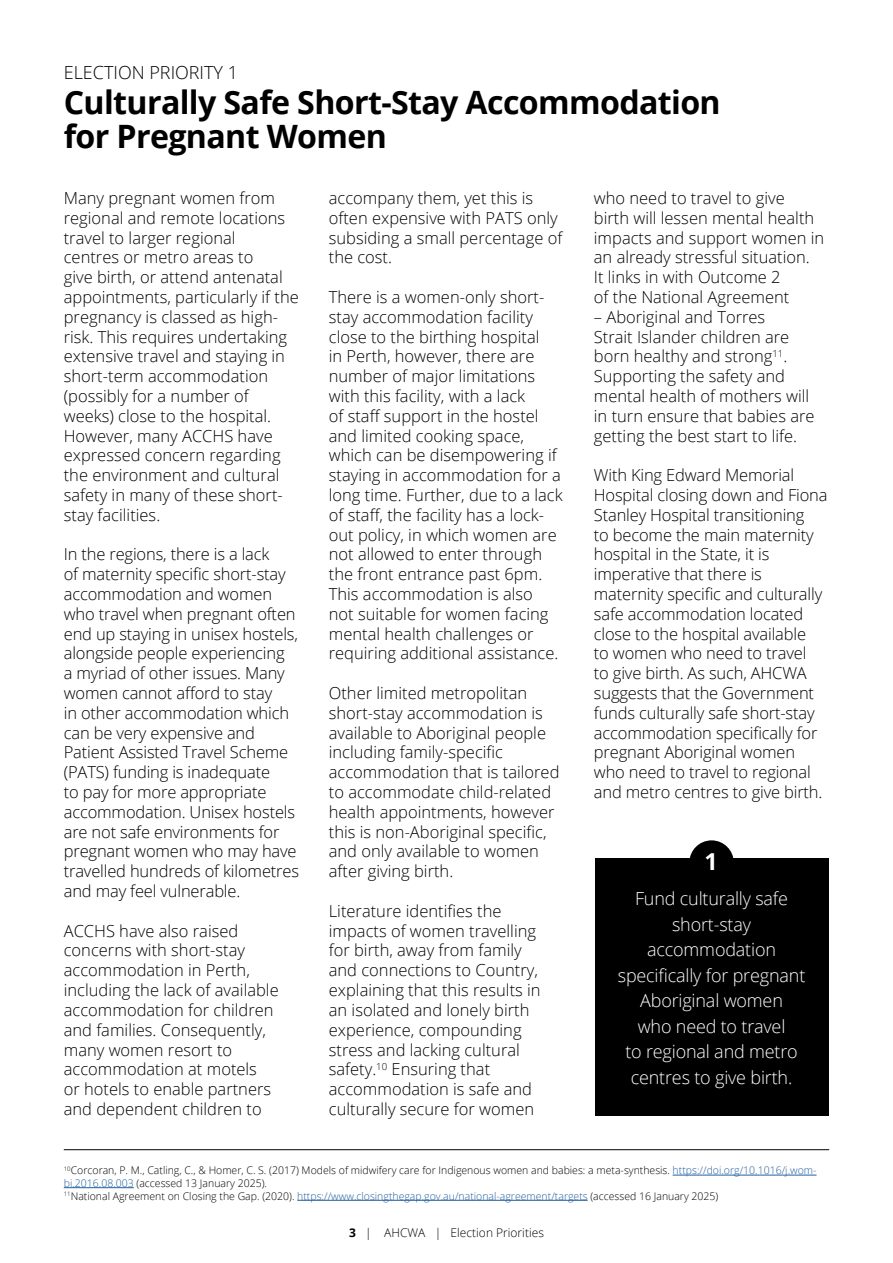
<style>
.page{position:relative;width:893px;height:1263px;background:#fff}
.page>*{position:absolute;margin:0;border:0;box-sizing:border-box;transform-origin:0 0}
.t1{font:700 32.1px/34.5px "Open Sans";letter-spacing:-.02em;color:#000}
.t2{font:700 23.4px "Open Sans";color:#fff}
.t3{font:300 18px/25.5px "Open Sans";letter-spacing:-.01em;color:#fff;text-align:center}
.t4{font:300 18px "Open Sans";color:#000}
.t5{font:300 16.5px/19.8px "Open Sans";color:#000}
.t6{font:300 12px "Open Sans";color:#000}
.t7{font:300 10.5px/12.6px "Open Sans";color:#000}
.s1{color:#215e9e}
.s2{font-weight:700}
</style>
<div class="page">
<div style="left:595px;top:858px;width:233px;height:258px;background:#000"></div>
<div style="left:689px;top:840px;width:45px;height:45px;background:#000;border-radius:50%"></div>
<hr style="left:673px;top:1175px;width:143px;height:1px;background:#215e9e">
<hr style="left:64px;top:1187px;width:70px;height:1px;background:#215e9e">
<hr style="left:297px;top:1200px;width:291px;height:1px;background:#215e9e">
<hr style="left:64px;top:1149px;width:765px;height:1px;background:#000">
<p class="t4" style="left:64px;top:61px;width:176px">ELECTION PRIORITY 1</p>
<h1 class="t1" style="left:64px;top:84px;width:658px">Culturally Safe Short-Stay Accommodation for Pregnant Women</h1>
<p class="t5" style="left:64px;top:188px;width:237px">Many pregnant women from regional and remote locations travel to larger regional<br>centres or metro areas to<br>give birth, or attend antenatal appointments, particularly if the pregnancy is classed as high&shy;risk. This requires undertaking extensive travel and staying in short-term accommodation (possibly for a number of weeks) close to the hospital.<br>However, many ACCHS have expressed concern regarding the environment and cultural safety in many of these short&shy;stay facilities.</p>
<p class="t5" style="left:64px;top:544px;width:237px">In the regions, there is a lack<br>of maternity specific short-stay accommodation and women who travel when pregnant often end up staying in unisex hostels, alongside people experiencing<br>a myriad of other issues. Many women cannot afford to stay<br>in other accommodation which can be very expensive and<br>Patient Assisted Travel Scheme (PATS) funding is inadequate<br>to pay for more appropriate accommodation. Unisex hostels are not safe environments for pregnant women who may have travelled hundreds of kilometres and may feel vulnerable.</p>
<p class="t5" style="left:64px;top:920px;width:216px">ACCHS have also raised concerns with short-stay accommodation in Perth, including the lack of available accommodation for children and families. Consequently, many women resort to accommodation at motels<br>or hotels to enable partners and dependent children to</p>
<p class="t5" style="left:594px;top:188px;width:232px">who need to travel to give<br>birth will lessen mental health impacts and support women in an already stressful situation.<br>It links in with Outcome 2<br>of the National Agreement</p>
<p class="t5" style="left:594px;top:306px;width:222px">– Aboriginal and Torres<br>Strait Islander children are born healthy and strong<sup>11</sup>.<br>Supporting the safety and mental health of mothers will in turn ensure that babies are getting the best start to life.</p>
<p class="t5" style="left:594px;top:465px;width:235px">With King Edward Memorial<br>Hospital closing down and Fiona<br>Stanley Hospital transitioning<br>to become the main maternity hospital in the State, it is imperative that there is maternity specific and culturally safe accommodation located close to the hospital available<br>to women who need to travel<br>to give birth. As such, AHCWA suggests that the Government funds culturally safe short-stay accommodation specifically for pregnant Aboriginal women who need to travel to regional and metro centres to give birth.</p>
<p class="t5" style="left:329px;top:188px;width:235px">accompany them, yet this is often expensive with PATS only subsiding a small percentage of the cost.</p>
<p class="t5" style="left:329px;top:287px;width:235px">There is a women-only short&shy;stay accommodation facility close to the birthing hospital<br>in Perth, however, there are number of major limitations with this facility, with a lack<br>of staff support in the hostel and limited cooking space, which can be disempowering if staying in accommodation for a long time. Further, due to a lack of staff, the facility has a lock&shy;out policy, in which women are not allowed to enter through the front entrance past 6pm.<br>This accommodation is also<br>not suitable for women facing mental health challenges or requiring additional assistance.</p>
<p class="t5" style="left:329px;top:683px;width:232px">Other limited metropolitan short-stay accommodation is available to Aboriginal people including family-specific accommodation that is tailored to accommodate child-related health appointments, however this is non-Aboriginal specific, and only available to women after giving birth.</p>
<p class="t5" style="left:329px;top:900px;width:213px">Literature identifies the impacts of women travelling for birth, away from family and connections to Country, explaining that this results in an isolated and lonely birth experience, compounding stress and lacking cultural safety.<sup>10</sup> Ensuring that accommodation is safe and culturally secure for women</p>
<h2 class="t2" style="left:704px;top:845px;width:15px">1</h2>
<p class="t3" style="left:618px;top:885px;width:189px">Fund culturally safe short-stay accommodation specifically for pregnant<br>Aboriginal women<br>who need to travel<br>to regional and metro centres to give birth.</p>
<p class="t7" style="left:64px;top:1164px;width:754px"><sup>10</sup>Corcoran, P. M., Catling, C., &amp; Homer, C. S. (2017) Models of midwifery care for Indigenous women and babies: a meta-synthesis. <span class="s1">https://doi.org/10.1016/j.wom&shy;bi.2016.08.003</span> (accessed 13 January 2025).<br><sup>11</sup>National Agreement on Closing the Gap. (2020). <span class="s1">https://www.closingthegap.gov.au/national-agreement/targets</span> (accessed 16 January 2025)</p>
<p class="t6" style="left:349px;top:1224px;width:196px"><span class="s2">3</span> | AHCWA | Election Priorities</p>
</div>
